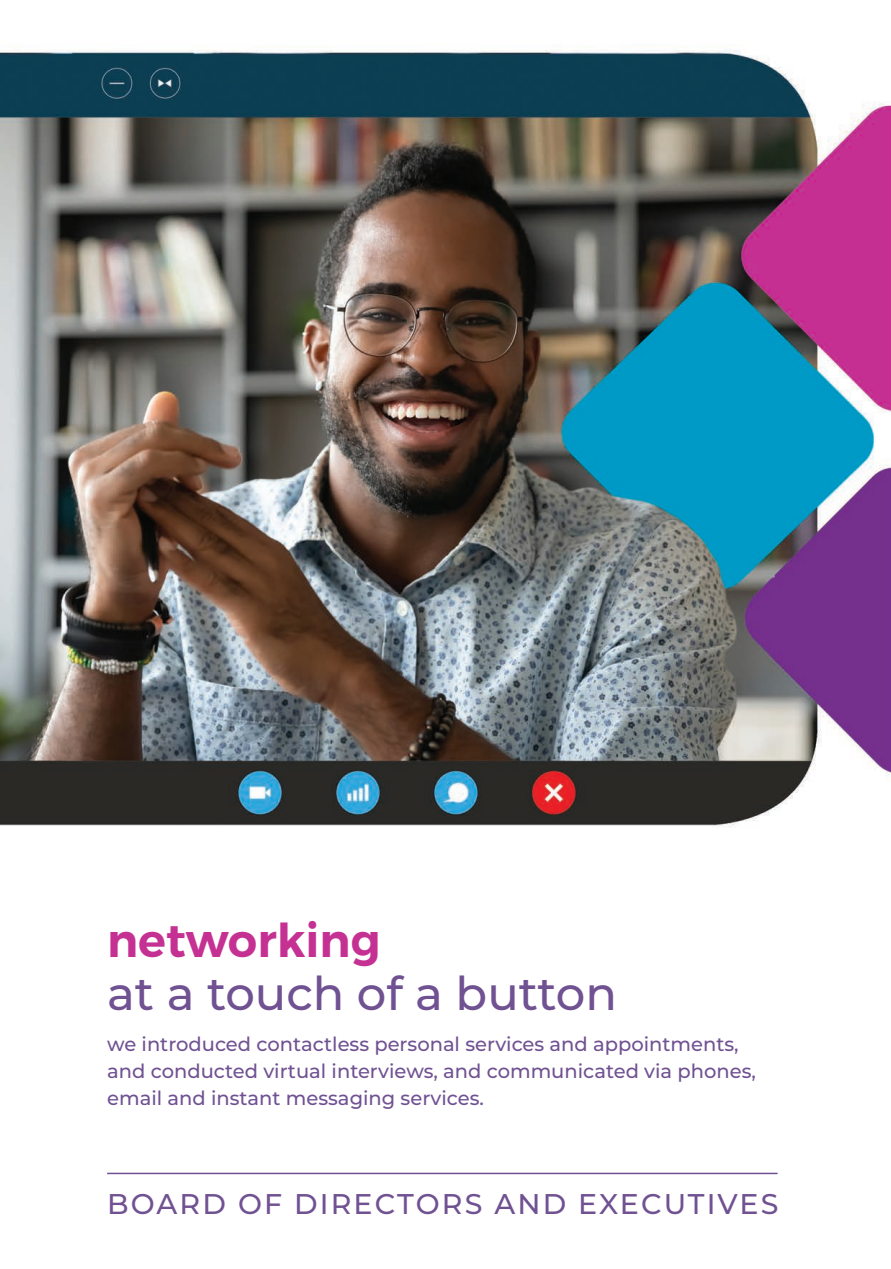
<style>
.page{position:relative;width:891px;height:1269px;background:#fff}
.page>*{position:absolute;margin:0;border:0;box-sizing:border-box;transform-origin:0 0}
.t1{font:500 46.5px "Montserrat";color:#705192}
.t2{font:600 46.5px "Montserrat";color:#c53193}
.t3{font:500 28.5px "Montserrat";letter-spacing:.075em;color:#705192}
.t4{font:500 19.5px/27px "Montserrat";color:#705192}
</style>
<div class="page">
<img style="left:0;top:49px;width:891px;height:1126px">
<div style="left:824px;top:23px;width:46px;height:42px;background:#fff"></div>
<hr style="left:107px;top:1173px;width:671px;height:1px;background:#705192">
<p class="t2" style="left:107px;top:912px;width:275px">networking</p>
<p class="t1" style="left:107px;top:961px;width:511px">at a touch of a button</p>
<p class="t4" style="left:107px;top:1030px;width:633px">we introduced contactless personal services and appointments,</p>
<p class="t4" style="left:107px;top:1057px;width:650px">and conducted virtual interviews, and communicated via phones, email and instant messaging services.</p>
<p class="t3" style="left:107px;top:1184px;width:673px">BOARD OF DIRECTORS AND EXECUTIVES</p>
</div>
